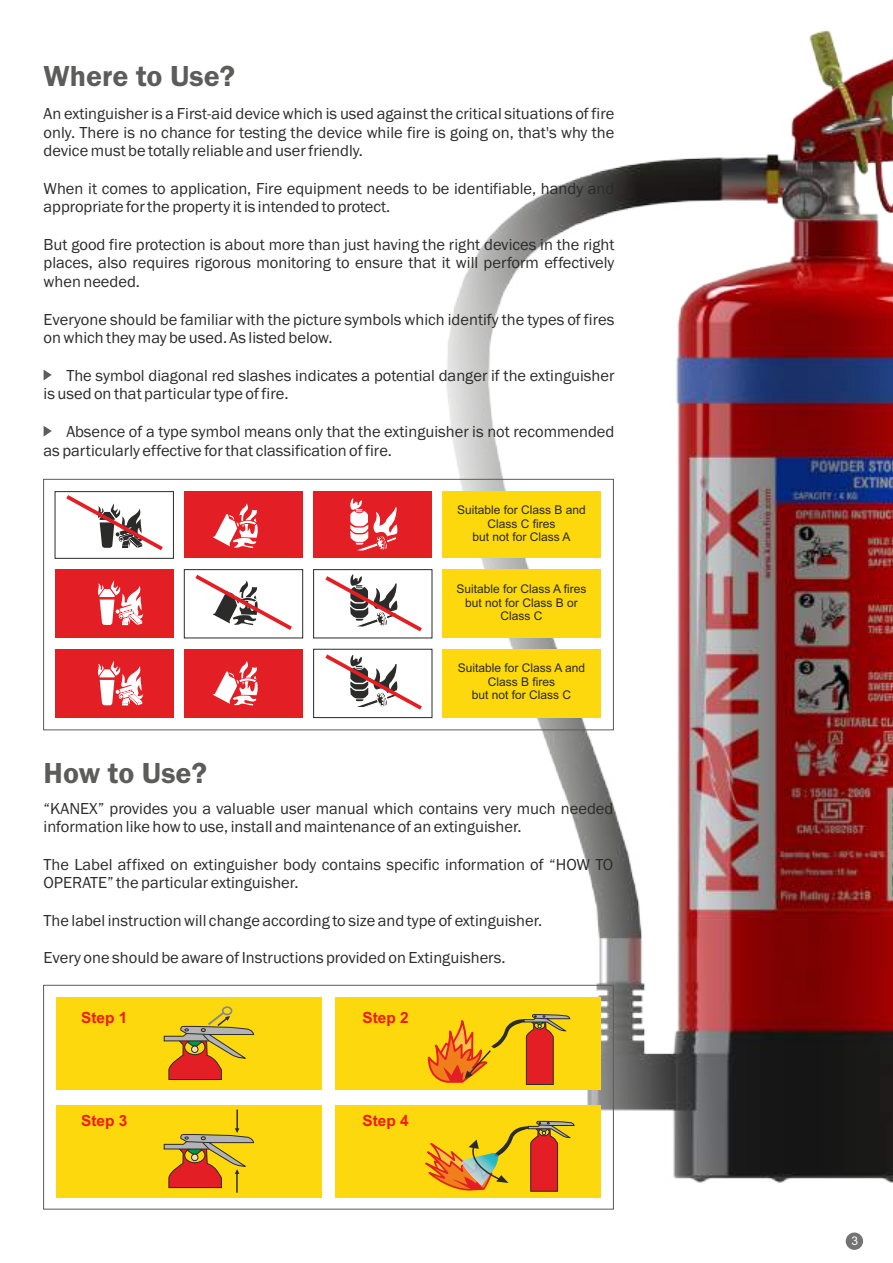
<style>
.page{position:relative;width:893px;height:1263px;background:#fff}
.page>*{position:absolute;margin:0;border:0;box-sizing:border-box;transform-origin:0 0}
.t1{font:600 30px "Franklin Gothic";color:#5c5c5b}
.t2{font:16.5px/18.8px "Franklin Gothic";color:#2b2b2a}
.t3{font:700 15.45px "Arial";color:#ef1c08}
.t4{font:12px/13.4px "Arial";color:#2b2b2a;text-align:center}
.t5{font:12px "Arial";color:#fff}
</style>
<div class="page">
<img style="left:43px;top:30px;width:850px;height:1218px">
<div style="left:43px;top:985px;width:571px;height:224px;border:1px solid #5c5c5b"></div>
<svg style="left:44px;top:370px;width:8px;height:10px"></svg>
<svg style="left:44px;top:426px;width:8px;height:11px"></svg>
<div style="left:43px;top:479px;width:571px;height:251px;border:1px solid #5c5c5b"></div>
<div style="left:442px;top:649px;width:159px;height:68px;background:#fcd80c"></div>
<div style="left:442px;top:570px;width:159px;height:68px;background:#fcd80c"></div>
<div style="left:442px;top:492px;width:159px;height:66px;background:#fcd80c"></div>
<div style="left:55px;top:649px;width:118px;height:68px;background:#e31f25"></div>
<div style="left:55px;top:570px;width:118px;height:68px;background:#e31f25"></div>
<div style="left:55px;top:491px;width:119px;height:68px;background:#fff;border:1px solid #2b2b2a"></div>
<div style="left:184px;top:649px;width:119px;height:68px;background:#e31f25"></div>
<div style="left:313px;top:649px;width:119px;height:69px;background:#fff;border:1px solid #2b2b2a"></div>
<div style="left:184px;top:569px;width:119px;height:69px;background:#fff;border:1px solid #2b2b2a"></div>
<div style="left:313px;top:569px;width:119px;height:69px;background:#fff;border:1px solid #2b2b2a"></div>
<div style="left:184px;top:492px;width:119px;height:66px;background:#e31f25"></div>
<div style="left:314px;top:492px;width:118px;height:66px;background:#e31f25"></div>
<svg style="left:213px;top:503px;width:45px;height:45px"></svg>
<svg style="left:98px;top:580px;width:45px;height:45px"></svg>
<svg style="left:98px;top:661px;width:45px;height:44px"></svg>
<svg style="left:213px;top:661px;width:45px;height:44px"></svg>
<svg style="left:62px;top:492px;width:105px;height:59px"></svg>
<svg style="left:195px;top:574px;width:97px;height:56px"></svg>
<svg style="left:325px;top:654px;width:97px;height:56px"></svg>
<div style="left:335px;top:997px;width:266px;height:93px;background:#fcd80c"></div>
<div style="left:335px;top:1105px;width:266px;height:92px;background:#fcd80c"></div>
<svg style="left:427px;top:1014px;width:144px;height:71px"></svg>
<div style="left:56px;top:997px;width:266px;height:93px;background:#fcd80c"></div>
<div style="left:56px;top:1105px;width:266px;height:92px;background:#fcd80c"></div>
<div style="left:222px;top:1006px;width:10px;height:9px;border:2px solid #898989;border-radius:50%"></div>
<svg style="left:163px;top:1010px;width:92px;height:238px"></svg>
<svg style="left:424px;top:1120px;width:151px;height:120px"></svg>
<div style="left:846px;top:1232px;width:17px;height:18px;background:#737373;border-radius:50%"></div>
<svg style="left:350px;top:498px;width:48px;height:53px"></svg>
<svg style="left:325px;top:574px;width:97px;height:58px"></svg>
<h1 class="t1" style="left:44px;top:65px;width:193px">Where to Use?</h1>
<p class="t2" style="left:44px;top:105px;width:572px;text-align:justify">An extinguisher is a First-aid device which is used against the critical situations of fire only. There is no chance for testing the device while fire is going on, that's why the device must be totally reliable and user friendly.</p>
<p class="t2" style="left:44px;top:180px;width:572px">When it comes to application, Fire equipment needs to be identifiable, handy and appropriate for the property it is intended to protect.</p>
<p class="t2" style="left:44px;top:236px;width:572px;text-align:justify">But good fire protection is about more than just having the right devices in the right places, also requires rigorous monitoring to ensure that it will perform effectively when needed.</p>
<p class="t2" style="left:44px;top:311px;width:572px">Everyone should be familiar with the picture symbols which identify the types of fires on which they may be used. As listed below.</p>
<p class="t2" style="left:44px;top:367px;width:572px;text-indent:23px">The symbol diagonal red slashes indicates a potential danger if the extinguisher is used on that particular type of fire.</p>
<p class="t2" style="left:44px;top:423px;width:572px;text-indent:23px">Absence of a type symbol means only that the extinguisher is not recommended as particularly effective for that classification of fire.</p>
<p class="t4" style="left:457px;top:505px;width:130px">Suitable for Class B and<br>Class C fires<br>but not for Class A</p>
<p class="t4" style="left:457px;top:584px;width:132px">Suitable for Class A fires but not for Class B or<br>Class C</p>
<h1 class="t1" style="left:44px;top:762px;width:165px">How to Use?</h1>
<p class="t4" style="left:458px;top:663px;width:129px">Suitable for Class A and<br>Class B fires<br>but not for Class C</p>
<p class="t2" style="left:44px;top:800px;width:571px">“KANEX” provides you a valuable user manual which contains very much needed information like how to use, install and maintenance of an extinguisher.</p>
<p class="t2" style="left:44px;top:856px;width:571px">The Label affixed on extinguisher body contains specific information of “HOW TO<br>OPERATE” the particular extinguisher.</p>
<p class="t2" style="left:44px;top:912px;width:500px">The label instruction will change according to size and type of extinguisher.</p>
<p class="t2" style="left:44px;top:950px;width:463px">Every one should be aware of Instructions provided on Extinguishers.</p>
<p class="t3" style="left:81px;top:1011px;width:48px">Step 1</p>
<p class="t3" style="left:362px;top:1011px;width:48px">Step 2</p>
<p class="t3" style="left:81px;top:1114px;width:48px">Step 3</p>
<p class="t3" style="left:362px;top:1114px;width:48px">Step 4</p>
<p class="t5" style="left:851px;top:1237px;width:8px">3</p>
</div>
